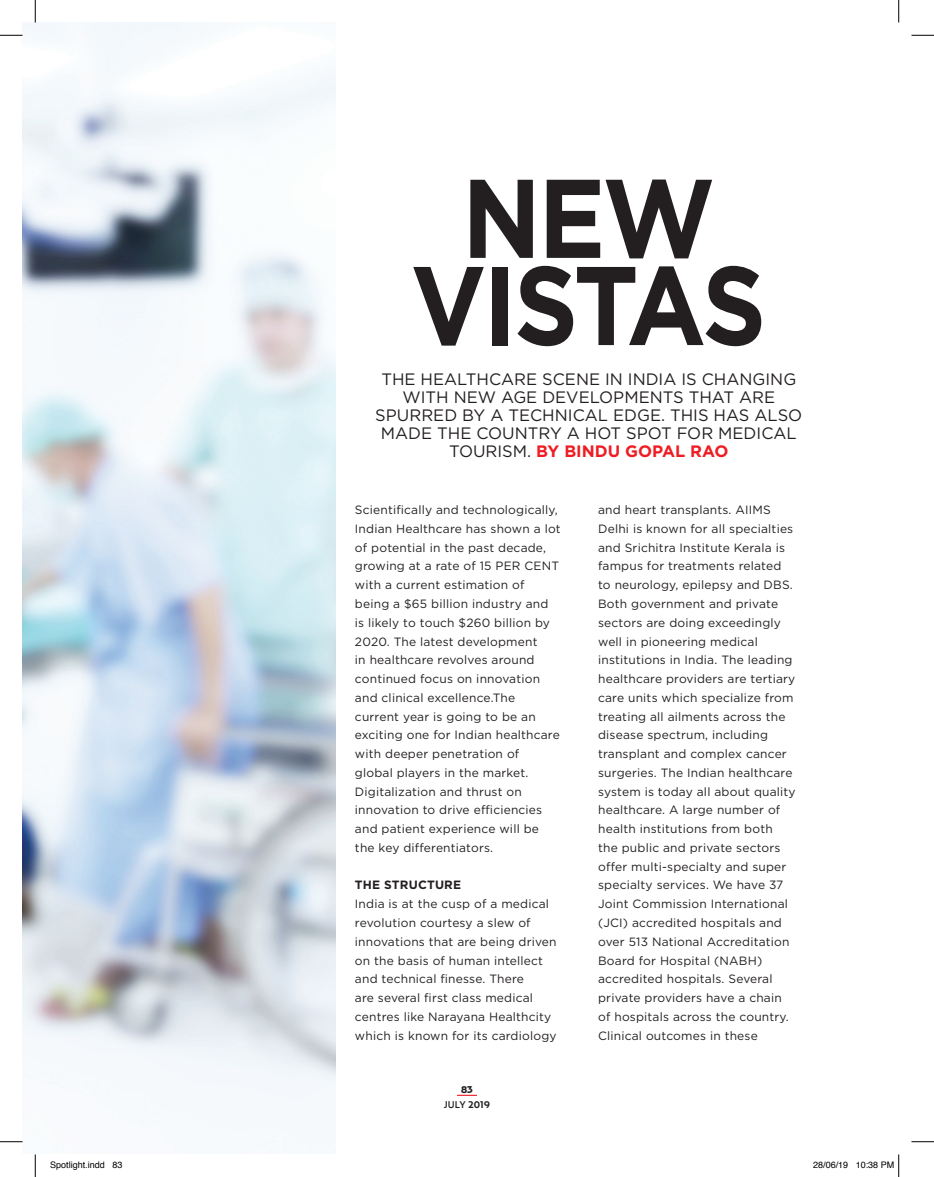
<style>
.page{position:relative;width:934px;height:1177px;background:#fff}
.page>*{position:absolute;margin:0;border:0;box-sizing:border-box;transform-origin:0 0}
.t1{font:700 111.45px/87.2px "Gotham";letter-spacing:-.03em;color:#231f20;text-align:center;scale:.9 1}
.t2{font:16.5px/18px "Gotham HTF";color:#231f20;text-align:center}
.t3{font:12px/18.8px "Gotham HTF";letter-spacing:.015em;color:#231f20}
.t4{font:700 12px "Gotham HTF";letter-spacing:.015em;color:#231f20}
.t5{font:500 9.75px "Relay";color:#231f20}
.t6{font:900 9.75px "Relay";color:#231f20}
.t7{font:9px "Helvetica";color:#000}
.s1{font-family:"Gotham";font-weight:700;color:#ee1d23}
.s2{font-weight:700}
</style>
<div class="page">
<svg style="left:457px;top:1094px;width:20px;height:1px"></svg>
<img style="left:23px;top:23px;width:313px;height:1116px">
<svg style="left:0;top:35px;width:22px;height:1px"></svg>
<svg style="left:911px;top:35px;width:23px;height:1px"></svg>
<svg style="left:0;top:1141px;width:22px;height:1px"></svg>
<svg style="left:911px;top:1141px;width:23px;height:1px"></svg>
<svg style="left:35px;top:0;width:1px;height:23px"></svg>
<svg style="left:35px;top:1154px;width:1px;height:22px"></svg>
<svg style="left:898px;top:0;width:1px;height:23px"></svg>
<svg style="left:898px;top:1154px;width:1px;height:22px"></svg>
<p class="t1" style="left:411px;top:172px;width:396px">NEW<br>VISTAS</p>
<p class="t2" style="left:375px;top:370px;width:428px">THE HEALTHCARE SCENE IN INDIA IS CHANGING WITH NEW AGE DEVELOPMENTS THAT ARE SPURRED BY A TECHNICAL EDGE. THIS HAS ALSO MADE THE COUNTRY A HOT SPOT FOR MEDICAL TOURISM. <span class="s1">BY BINDU GOPAL RAO</span></p>
<p class="t3" style="left:355px;top:500px;width:207px">Scientifically and technologically,<br>Indian Healthcare has shown a lot of potential in the past decade, growing at a rate of 15 PER CENT with a current estimation of being a $65 billion industry and is likely to touch $260 billion by<br>2020. The latest development<br>in healthcare revolves around continued focus on innovation and clinical excellence.The current year is going to be an exciting one for Indian healthcare with deeper penetration of<br>global players in the market.<br>Digitalization and thrust on innovation to drive efficiencies and patient experience will be the key differentiators.</p>
<p class="t4" style="left:355px;top:878px;width:108px">THE STRUCTURE</p>
<p class="t3" style="left:355px;top:894px;width:203px">India is at the cusp of a medical revolution courtesy a slew of innovations that are being driven on the basis of human intellect and technical finesse. There<br>are several first class medical centres like Narayana Healthcity which is known for its cardiology</p>
<p class="t6" style="left:461px;top:1083px;width:13px">83</p>
<p class="t5" style="left:444px;top:1098px;width:48px">JULY <span class="s2">2019</span></p>
<p class="t3" style="left:598px;top:500px;width:199px">and heart transplants. AIIMS<br>Delhi is known for all specialties and Srichitra Institute Kerala is fampus for treatments related to neurology, epilepsy and DBS.<br>Both government and private sectors are doing exceedingly well in pioneering medical institutions in India. The leading healthcare providers are tertiary care units which specialize from treating all ailments across the disease spectrum, including transplant and complex cancer surgeries. The Indian healthcare system is today all about quality healthcare. A large number of health institutions from both<br>the public and private sectors offer multi-specialty and super specialty services. We have 37<br>Joint Commission International (JCI) accredited hospitals and over 513 National Accreditation<br>Board for Hospital (NABH) accredited hospitals. Several private providers have a chain of hospitals across the country.<br>Clinical outcomes in these</p>
<p class="t7" style="left:50px;top:1157px;width:74px">Spotlight.indd 83</p>
<p class="t7" style="left:813px;top:1157px;width:83px">28/06/19 10:38 PM</p>
</div>
